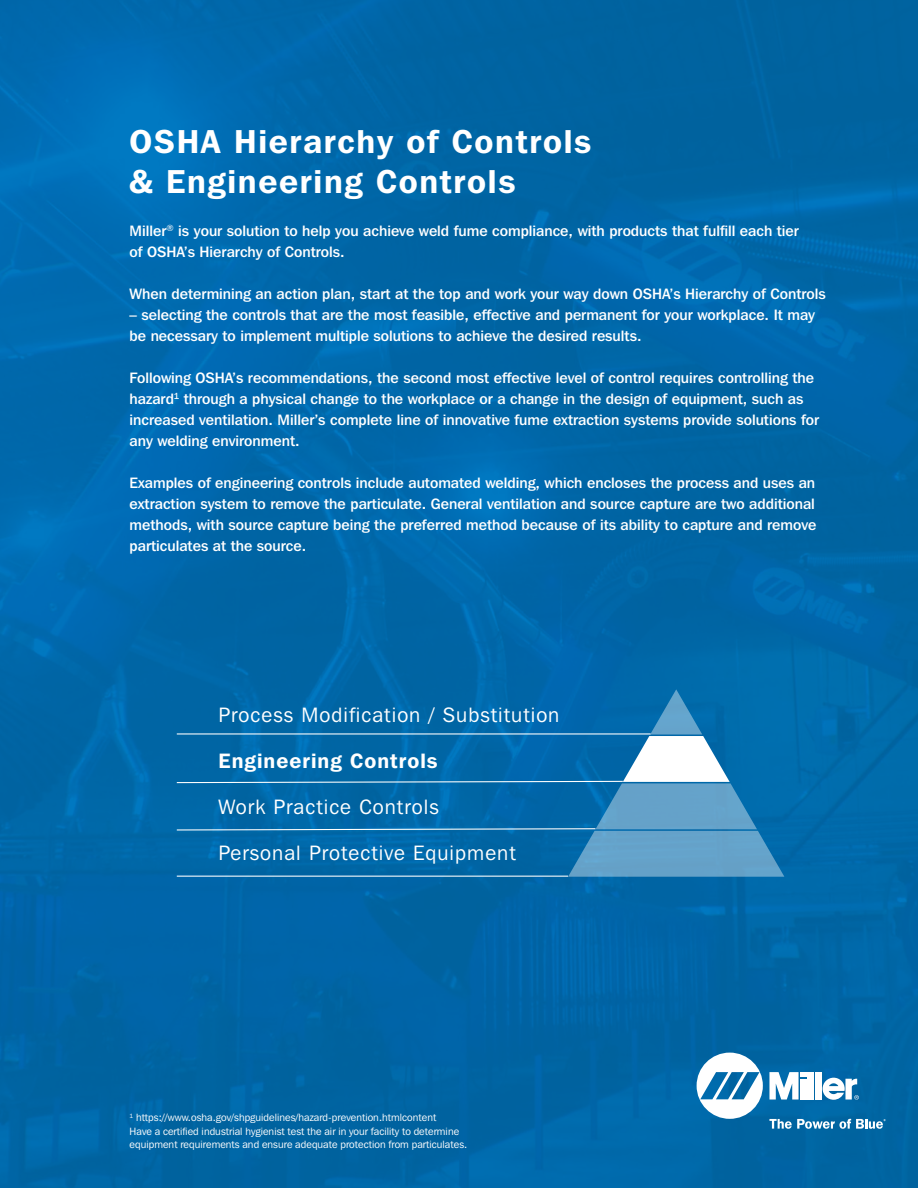
<style>
.page{position:relative;width:918px;height:1188px;background:#fff}
.page>*{position:absolute;margin:0;border:0;box-sizing:border-box;transform-origin:0 0}
.t1{font:600 33px/39.6px "Franklin Gothic IT Cby BT";letter-spacing:.05em;color:#fff}
.t2{font:20.7px "Franklin Gothic IT Cby BT";letter-spacing:.05em;color:#fff}
.t3{font:600 20.7px "Franklin Gothic IT Cby BT";letter-spacing:.05em;color:#fff}
.t4{font:500 15px/21px "Franklin Gothic IT Cby BT";color:#fff}
.t5{font:10.5px/13.5px "Franklin Gothic IT Cby BT";letter-spacing:.005em;color:#fff}
</style>
<div class="page">
<img style="left:0;top:0;width:918px;height:1188px">
<svg style="left:176px;top:689px;width:608px;height:188px;background:#1a76b1"></svg>
<hr style="left:177px;top:876px;width:391px;height:1px;background:#fff">
<div style="left:808px;top:1072px;width:6px;height:28px;background:#fff"></div>
<div style="left:816px;top:1072px;width:6px;height:28px;background:#fff"></div>
<svg style="left:769px;top:1072px;width:37px;height:28px"></svg>
<svg style="left:823px;top:1078px;width:36px;height:22px"></svg>
<svg style="left:769px;top:1119px;width:117px;height:10px"></svg>
<svg style="left:697px;top:1053px;width:66px;height:66px"></svg>
<p class="t1" style="left:130px;top:121px;width:463px">OSHA Hierarchy of Controls &amp; Engineering Controls</p>
<p class="t4" style="left:130px;top:220px;width:671px">Miller<sup>®</sup> is your solution to help you achieve weld fume compliance, with products that fulfill each tier of OSHA’s Hierarchy of Controls.</p>
<p class="t4" style="left:130px;top:283px;width:698px">When determining an action plan, start at the top and work your way down OSHA’s Hierarchy of Controls</p>
<p class="t4" style="left:130px;top:304px;width:687px">– selecting the controls that are the most feasible, effective and permanent for your workplace. It may be necessary to implement multiple solutions to achieve the desired results.</p>
<p class="t4" style="left:130px;top:367px;width:691px">Following OSHA’s recommendations, the second most effective level of control requires controlling the hazard<sup>1</sup> through a physical change to the workplace or a change in the design of equipment, such as increased ventilation. Miller’s complete line of innovative fume extraction systems provide solutions for any welding environment.</p>
<p class="t4" style="left:130px;top:472px;width:688px;text-align:justify">Examples of engineering controls include automated welding, which encloses the process and uses an extraction system to remove the particulate. General ventilation and source capture are two additional methods, with source capture being the preferred method because of its ability to capture and remove particulates at the source.</p>
<p class="t2" style="left:218px;top:702px;width:343px">Process Modification / Substitution</p>
<p class="t3" style="left:218px;top:747px;width:221px">Engineering Controls</p>
<p class="t2" style="left:218px;top:794px;width:222px">Work Practice Controls</p>
<p class="t2" style="left:218px;top:840px;width:299px">Personal Protective Equipment</p>
<p class="t5" style="left:130px;top:1111px;width:339px"><sup>1</sup> https://www.osha.gov/shpguidelines/hazard-prevention.htmlcontent<br>Have a certified industrial hygienist test the air in your facility to determine equipment requirements and ensure adequate protection from particulates.</p>
</div>
